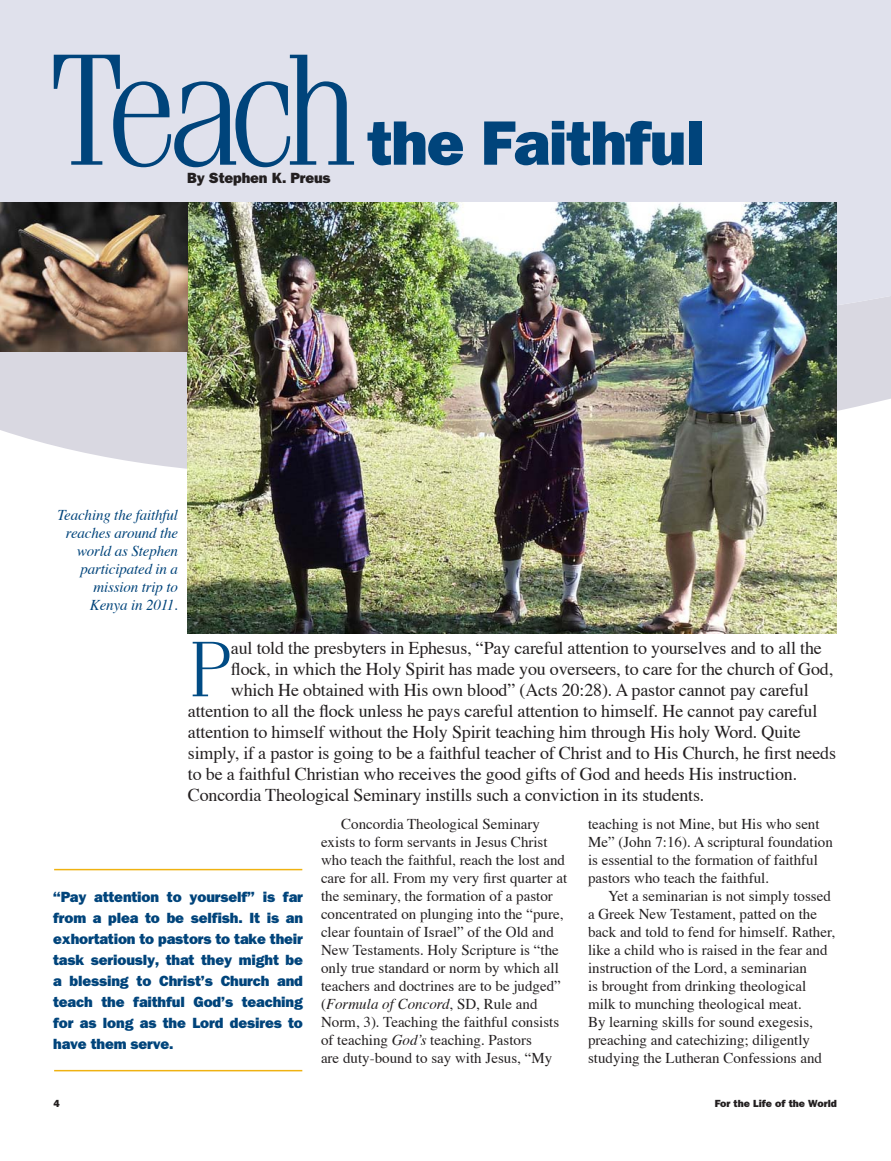
<style>
.page{position:relative;width:891px;height:1161px;background:#fff}
.page>*{position:absolute;margin:0;border:0;box-sizing:border-box;transform-origin:0 0}
.t1{font:300 159px "Fenice";letter-spacing:-.1em;color:#00447b}
.t2{font:300 78.75px "Fenice";color:#004b84}
.t3{font:800 63px "Franklin Gothic";letter-spacing:-.02em;color:#00447b}
.t4{font:18px "Times";letter-spacing:-.01em;color:#231f20}
.t5{font:15px/18px "Times";color:#231f20}
.t6{font:800 15px/21px "Tee Franklin";letter-spacing:-.01em;color:#00447b;text-align:justify}
.t7{font:italic 15px/18px "Times";letter-spacing:-.01em;color:#00447b;text-align:right}
.t8{font:800 15px "Tee Franklin";letter-spacing:-.01em;color:#231f20}
.t9{font:800 10.5px "Tee Franklin";color:#231f20}
.s1{font-style:italic}
</style>
<div class="page">
<svg style="left:0;top:340px;width:891px;height:136px;fill:#d9d8e1"></svg>
<div style="left:0;top:0;width:891px;height:340px;background:#e0e1ec"></div>
<img style="left:188px;top:202px;width:649px;height:432px">
<hr style="left:54px;top:869px;width:248px;height:1px;background:#efb211">
<hr style="left:54px;top:1070px;width:248px;height:1px;background:#efb211">
<img style="left:0;top:202px;width:188px;height:150px">
<h1 class="t1" style="left:49px;top:17px;width:315px">Teach</h1>
<p class="t8" style="left:187px;top:169px;width:145px">By Stephen K. Preus</p>
<h3 class="t3" style="left:367px;top:106px;width:339px">the Faithful</h3>
<p class="t7" style="left:57px;top:505px;width:122px">Teaching the faithful reaches around the world as Stephen participated in a mission trip to<br>Kenya in 2011.</p>
<h2 class="t2" style="left:188px;top:623px;width:45px">P</h2>
<p class="t4" style="left:231px;top:631px;width:592px">aul told the presbyters in Ephesus, “Pay careful attention to yourselves and to all the</p>
<p class="t4" style="left:231px;top:652px;width:604px">flock, in which the Holy Spirit has made you overseers, to care for the church of God,</p>
<p class="t4" style="left:231px;top:673px;width:579px">which He obtained with His own blood” (Acts 20:28). A pastor cannot pay careful</p>
<p class="t4" style="left:188px;top:694px;width:631px">attention to all the flock unless he pays careful attention to himself. He cannot pay careful</p>
<p class="t4" style="left:188px;top:715px;width:614px">attention to himself without the Holy Spirit teaching him through His holy Word. Quite</p>
<p class="t4" style="left:188px;top:736px;width:650px">simply, if a pastor is going to be a faithful teacher of Christ and to His Church, he first needs</p>
<p class="t4" style="left:188px;top:757px;width:611px">to be a faithful Christian who receives the good gifts of God and heeds His instruction.</p>
<p class="t4" style="left:188px;top:778px;width:518px">Concordia Theological Seminary instills such a conviction in its students.</p>
<p class="t5" style="left:321px;top:813px;width:248px;text-indent:20px">Concordia Theological Seminary exists to form servants in Jesus Christ who teach the faithful, reach the lost and care for all. From my very first quarter at the seminary, the formation of a pastor concentrated on plunging into the “pure, clear fountain of Israel” of the Old and New Testaments. Holy Scripture is “the only true standard or norm by which all teachers and doctrines are to be judged” (<span class="s1">Formula of Concord</span>, SD, Rule and Norm, 3). Teaching the faithful consists of teaching <span class="s1">God’s</span> teaching. Pastors<br>are duty-bound to say with Jesus, “My</p>
<p class="t5" style="left:588px;top:813px;width:246px">teaching is not Mine, but His who sent Me” (John 7:16). A scriptural foundation is essential to the formation of faithful pastors who teach the faithful.</p>
<p class="t5" style="left:588px;top:885px;width:249px;text-indent:20px">Yet a seminarian is not simply tossed a Greek New Testament, patted on the back and told to fend for himself. Rather, like a child who is raised in the fear and instruction of the Lord, a seminarian<br>is brought from drinking theological milk to munching theological meat.<br>By learning skills for sound exegesis, preaching and catechizing; diligently studying the Lutheran Confessions and</p>
<p class="t6" style="left:53px;top:887px;width:251px">“Pay attention to yourself” is far from a plea to be selfish. It is an exhortation to pastors to take their task seriously, that they might be a blessing to Christ’s Church and teach the faithful God’s teaching for as long as the Lord desires to have them serve.</p>
<p class="t9" style="left:53px;top:1097px;width:8px">4</p>
<p class="t9" style="left:715px;top:1097px;width:124px">For the Life of the World</p>
</div>
